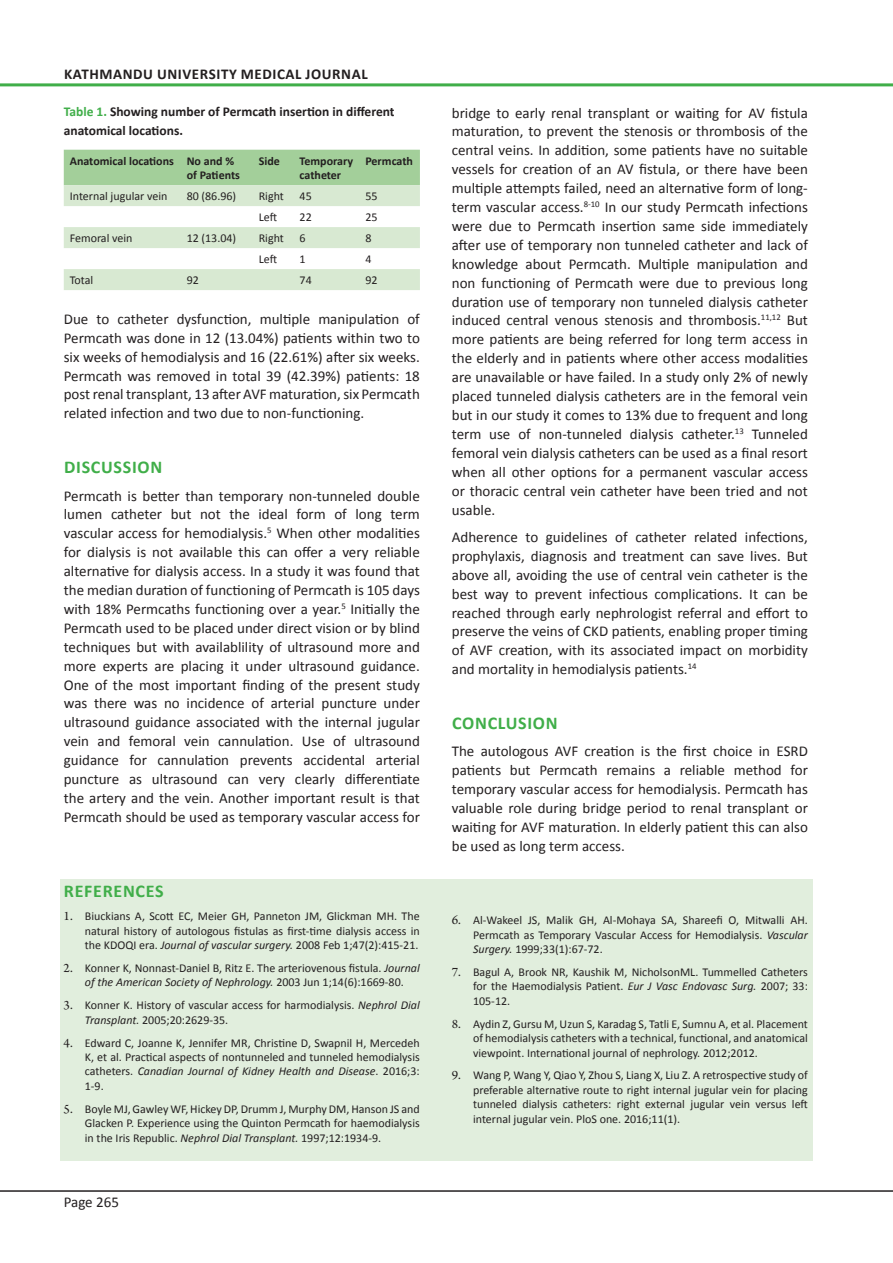
<style>
.page{position:relative;width:893px;height:1263px;background:#fff}
.page>*{position:absolute;margin:0;border:0;box-sizing:border-box;transform-origin:0 0}
.Normal_Text{font:700 18px "Calibri";letter-spacing:.04em;color:#40ae49}
.Heading_2_-_Sub_head{font:700 18px "Calibri";letter-spacing:.04em;color:#40ae49}
.Normal_Text-2{font:15px/18.9px "Calibri";color:#231f20;text-align:justify}
.t1{font:700 15px "Calibri";letter-spacing:.04em;color:#231f20}
.Table_Figure_Legend{font:700 13.5px/18.8px "Calibri";color:#231f20}
.Refrence_Text{font:12px/14.4px "Calibri";color:#231f20;text-align:justify}
.Table_Text{font:12px "Calibri";color:#231f20}
.Table_Text-2{font:700 12px/14.4px "Calibri";color:#231f20}
.s1{color:#40ae49}
.s2{font-family:"Arno Pro";font-size:13.5px}
.s3{font-style:italic}
</style>
<div class="page">
<hr style="left:0;top:1190px;width:893px;height:2px;background:#231f20">
<hr style="left:0;top:83px;width:893px;height:3px;background:#40ae49">
<div style="left:60px;top:879px;width:752px;height:282px;background:#e1eedd"></div>
<svg style="left:64px;top:150px;width:356px;height:140px"></svg>
<p class="t1" style="left:64px;top:64px;width:305px">KATHMANDU UNIVERSITY MEDICAL JOURNAL</p>
<p class="Table_Figure_Legend" style="left:64px;top:103px;width:332px"><span class="s1">Table 1.</span> Showing number of Permcath insertion in different anatomical locations.</p>
<p class="Table_Text-2" style="left:70px;top:153px;width:106px">Anatomical locations</p>
<p class="Table_Text-2" style="left:187px;top:153px;width:55px">No and % of Patients</p>
<p class="Table_Text-2" style="left:259px;top:153px;width:23px">Side</p>
<p class="Table_Text-2" style="left:300px;top:153px;width:55px">Temporary catheter</p>
<p class="Table_Text-2" style="left:365px;top:153px;width:49px">Permcath</p>
<p class="Table_Text" style="left:70px;top:189px;width:99px">Internal jugular vein</p>
<p class="Table_Text" style="left:187px;top:189px;width:51px">80 (86.96)</p>
<p class="Table_Text" style="left:259px;top:189px;width:27px">Right</p>
<p class="Table_Text" style="left:300px;top:189px;width:14px">45</p>
<p class="Table_Text" style="left:365px;top:189px;width:14px">55</p>
<p class="Table_Text" style="left:259px;top:210px;width:20px">Left</p>
<p class="Table_Text" style="left:300px;top:210px;width:14px">22</p>
<p class="Table_Text" style="left:365px;top:210px;width:14px">25</p>
<p class="Table_Text" style="left:70px;top:231px;width:64px">Femoral vein</p>
<p class="Table_Text" style="left:187px;top:231px;width:51px">12 (13.04)</p>
<p class="Table_Text" style="left:259px;top:231px;width:27px">Right</p>
<p class="Table_Text" style="left:300px;top:231px;width:8px">6</p>
<p class="Table_Text" style="left:365px;top:231px;width:8px">8</p>
<p class="Table_Text" style="left:259px;top:252px;width:20px">Left</p>
<p class="Table_Text" style="left:300px;top:252px;width:8px">1</p>
<p class="Table_Text" style="left:365px;top:252px;width:8px">4</p>
<p class="Table_Text" style="left:70px;top:273px;width:25px">Total</p>
<p class="Table_Text" style="left:187px;top:273px;width:14px">92</p>
<p class="Table_Text" style="left:300px;top:273px;width:14px">74</p>
<p class="Table_Text" style="left:365px;top:273px;width:14px">92</p>
<p class="Normal_Text-2" style="left:64px;top:309px;width:358px">Due to catheter dysfunction, multiple manipulation of Permcath was done in 12 (13.04%) patients within two to six weeks of hemodialysis and 16 (22.61%) after six weeks.<br>Permcath was removed in total 39 (42.39%) patients: 18 post renal transplant, 13 after AVF maturation, six Permcath related infection and two due to non-functioning.</p>
<p class="Normal_Text" style="left:64px;top:456px;width:100px">DISCUSSION</p>
<p class="Normal_Text-2" style="left:64px;top:486px;width:358px">Permcath is better than temporary non-tunneled double lumen catheter but not the ideal form of long term vascular access for hemodialysis.<sup>5</sup> When other modalities for dialysis is not available this can offer a very reliable alternative for dialysis access. In a study it was found that the median duration of functioning of Permcath is 105 days with 18% Permcaths functioning over a year.<sup>5</sup> Initially the Permcath used to be placed under direct vision or by blind techniques but with availablility of ultrasound more and more experts are placing it under ultrasound guidance.<br>One of the most important finding of the present study was there was no incidence of arterial puncture under ultrasound guidance associated with the internal jugular vein and femoral vein cannulation. Use of ultrasound guidance for cannulation prevents accidental arterial puncture as ultrasound can very clearly differentiate the artery and the vein. Another important result is that Permcath should be used as temporary vascular access for</p>
<p class="Normal_Text" style="left:64px;top:880px;width:101px">REFERENCES</p>
<p class="Refrence_Text" style="left:85px;top:909px;width:336px;text-indent:-21px"><span class="s2">1.</span> Biuckians A, Scott EC, Meier GH, Panneton JM, Glickman MH. The natural history of autologous fistulas as first-time dialysis access in the KDOQI era. <span class="s3">Journal of vascular surgery.</span> 2008 Feb 1;47(2):415-21.</p>
<p class="Refrence_Text" style="left:64px;top:961px;width:358px;text-align:center"><span class="s2">2.</span> Konner K, Nonnast-Daniel B, Ritz E. The arteriovenous fistula. <span class="s3">Journal of the American Society of Nephrology.</span> 2003 Jun 1;14(6):1669-80.</p>
<p class="Refrence_Text" style="left:85px;top:998px;width:336px;text-indent:-21px"><span class="s2">3.</span> Konner K. History of vascular access for harmodialysis. <span class="s3">Nephrol Dial<br>Transplant.</span> 2005;20:2629-35.</p>
<p class="Refrence_Text" style="left:85px;top:1035px;width:336px;text-indent:-21px"><span class="s2">4.</span> Edward C, Joanne K, Jennifer MR, Christine D, Swapnil H, Mercedeh K, et al. Practical aspects of nontunneled and tunneled hemodialysis catheters. <span class="s3">Canadian Journal of Kidney Health and Disease</span>. 2016;3:<br>1-9.</p>
<p class="Refrence_Text" style="left:85px;top:1101px;width:336px;text-indent:-21px"><span class="s2">5.</span> Boyle MJ, Gawley WF, Hickey DP, Drumm J, Murphy DM, Hanson JS and Glacken P. Experience using the Quinton Permcath for haemodialysis in the Iris Republic. <span class="s3">Nephrol Dial Transplant.</span> 1997;12:1934-9.</p>
<p class="Normal_Text-2" style="left:64px;top:1193px;width:57px">Page 265</p>
<p class="Normal_Text-2" style="left:452px;top:103px;width:358px">bridge to early renal transplant or waiting for AV fistula maturation, to prevent the stenosis or thrombosis of the central veins. In addition, some patients have no suitable vessels for creation of an AV fistula, or there have been multiple attempts failed, need an alternative form of long&shy;term vascular access.<sup>8-10</sup> In our study Permcath infections were due to Permcath insertion same side immediately after use of temporary non tunneled catheter and lack of knowledge about Permcath. Multiple manipulation and non functioning of Permcath were due to previous long duration use of temporary non tunneled dialysis catheter induced central venous stenosis and thrombosis.<sup>11,12</sup> But more patients are being referred for long term access in the elderly and in patients where other access modalities are unavailable or have failed. In a study only 2% of newly placed tunneled dialysis catheters are in the femoral vein but in our study it comes to 13% due to frequent and long term use of non-tunneled dialysis catheter.<sup>13</sup> Tunneled femoral vein dialysis catheters can be used as a final resort when all other options for a permanent vascular access or thoracic central vein catheter have been tried and not usable.</p>
<p class="Normal_Text-2" style="left:452px;top:527px;width:358px">Adherence to guidelines of catheter related infections, prophylaxis, diagnosis and treatment can save lives. But above all, avoiding the use of central vein catheter is the best way to prevent infectious complications. It can be reached through early nephrologist referral and effort to preserve the veins of CKD patients, enabling proper timing of AVF creation, with its associated impact on morbidity and mortality in hemodialysis patients.<sup>14</sup></p>
<p class="Heading_2_-_Sub_head" style="left:452px;top:711px;width:107px">CONCLUSION</p>
<p class="Normal_Text-2" style="left:452px;top:742px;width:358px">The autologous AVF creation is the first choice in ESRD patients but Permcath remains a reliable method for temporary vascular access for hemodialysis. Permcath has valuable role during bridge period to renal transplant or waiting for AVF maturation. In elderly patient this can also be used as long term access.</p>
<p class="Refrence_Text" style="left:473px;top:913px;width:336px;text-indent:-21px"><span class="s2">6.</span> Al-Wakeel JS, Malik GH, Al-Mohaya SA, Shareefi O, Mitwalli AH.<br>Permcath as Temporary Vascular Access for Hemodialysis. <span class="s3">Vascular Surgery.</span> 1999;33(1):67-72.</p>
<p class="Refrence_Text" style="left:473px;top:965px;width:336px;text-indent:-21px"><span class="s2">7.</span> Bagul A, Brook NR, Kaushik M, NicholsonML. Tummelled Catheters for the Haemodialysis Patient. <span class="s3">Eur J Vasc Endovasc Surg.</span> 2007; 33:<br>105-12.</p>
<p class="Refrence_Text" style="left:473px;top:1017px;width:336px;text-indent:-21px"><span class="s2">8.</span> Aydin Z, Gursu M, Uzun S, Karadag S, Tatli E, Sumnu A, et al. Placement of hemodialysis catheters with a technical, functional, and anatomical viewpoint. International journal of nephrology. 2012;2012.</p>
<p class="Refrence_Text" style="left:473px;top:1068px;width:336px;text-indent:-21px"><span class="s2">9.</span> Wang P, Wang Y, Qiao Y, Zhou S, Liang X, Liu Z. A retrospective study of preferable alternative route to right internal jugular vein for placing tunneled dialysis catheters: right external jugular vein versus left internal jugular vein. PloS one. 2016;11(1).</p>
</div>
